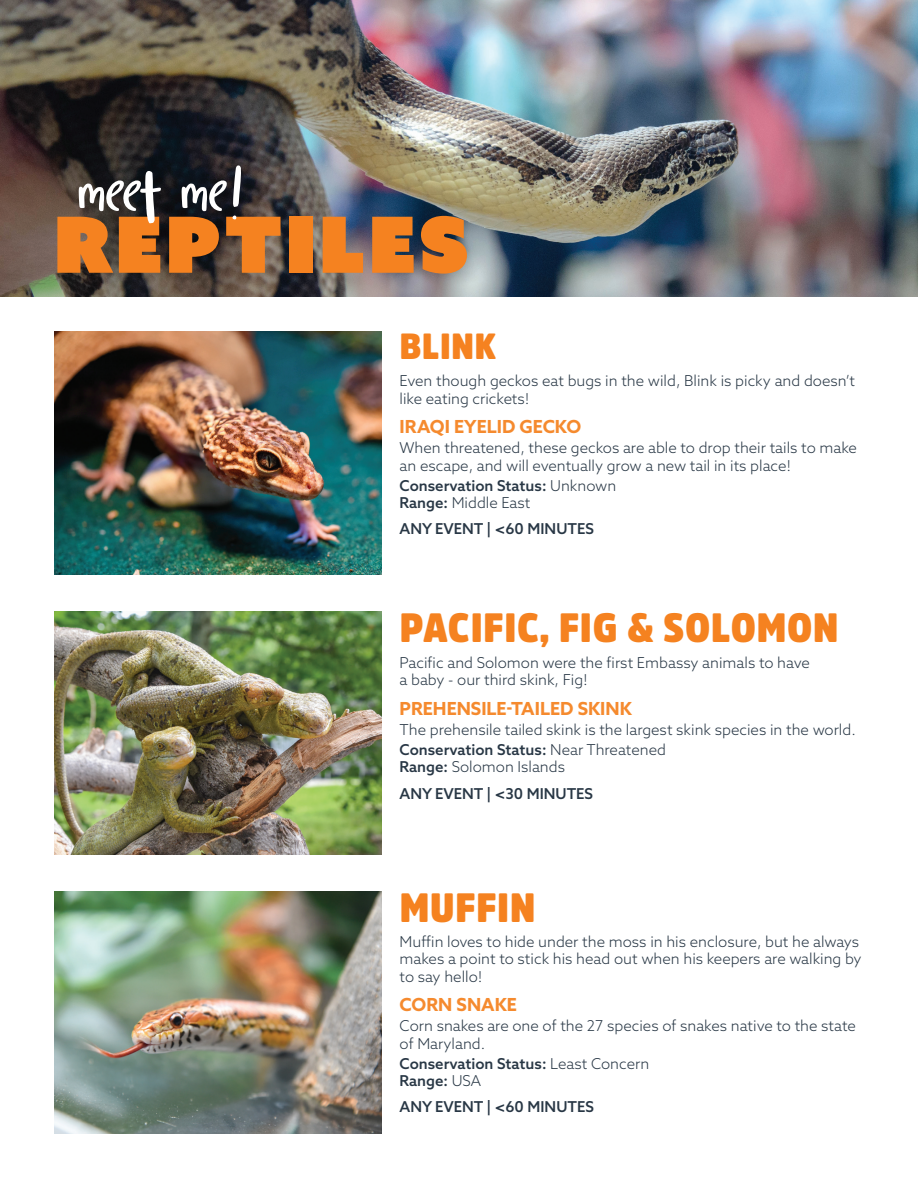
<style>
.page{position:relative;width:918px;height:1188px;background:#fff}
.page>*{position:absolute;margin:0;border:0;box-sizing:border-box;transform-origin:0 0}
.t1{font:77.4px "Azo Sans Uber";letter-spacing:.04em;color:#f58220}
.t2{font:53.25px "Totally Terrific Typeface Two";letter-spacing:.025em;color:#fff}
.t3{font:900 40.5px "Amsi Pro Narw";letter-spacing:.02em;color:#f58220}
.t4{font:900 36px "Amsi Pro Narw";letter-spacing:.02em;color:#f58220}
.t5{font:700 18px "Azo Sans";color:#f58a2e}
.t6{font:300 15px/17.2px "Azo Sans";color:#283745}
.t7{font:500 15px/17.2px "Azo Sans";color:#283745}
.s1{font-weight:300}
.s2{font-weight:500}
</style>
<div class="page">
<img style="left:54px;top:332px;width:328px;height:242px">
<img style="left:54px;top:611px;width:328px;height:243px">
<img style="left:0;top:0;width:918px;height:297px">
<img style="left:54px;top:891px;width:328px;height:243px">
<h2 class="t2" style="left:81px;top:158px;width:165px">meet me!</h2>
<h1 class="t1" style="left:54px;top:193px;width:416px">REPTILES</h1>
<h3 class="t4" style="left:400px;top:321px;width:98px">BLINK</h3>
<p class="t6" style="left:400px;top:372px;width:457px">Even though geckos eat bugs in the wild, Blink is picky and doesn’t like eating crickets!</p>
<p class="t5" style="left:400px;top:415px;width:183px">IRAQI EYELID GECKO</p>
<p class="t6" style="left:400px;top:439px;width:459px">When threatened, these geckos are able to drop their tails to make an escape, and will eventually grow a new tail in its place!</p>
<p class="t7" style="left:400px;top:477px;width:218px">Conservation Status: <span class="s1">Unknown<br></span>Range: <span class="s1">Middle East</span></p>
<p class="t7" style="left:400px;top:520px;width:196px">ANY EVENT | &lt;60 MINUTES</p>
<h3 class="t3" style="left:400px;top:599px;width:440px">PACIFIC, FIG &amp; SOLOMON</h3>
<p class="t6" style="left:400px;top:654px;width:412px">Pacific and Solomon were the first Embassy animals to have a baby - our third skink, Fig!</p>
<p class="t5" style="left:400px;top:696px;width:234px">PREHENSILE-TAILED SKINK</p>
<p class="t6" style="left:400px;top:719px;width:458px;line-height:20.2px">The prehensile tailed skink is the largest skink species in the world.<br><span class="s2">Conservation Status:</span> Near Threatened</p>
<p class="t7" style="left:400px;top:754px;width:195px;line-height:26.2px">Range: <span class="s1">Solomon Islands<br></span>ANY EVENT | &lt;30 MINUTES</p>
<h3 class="t3" style="left:400px;top:880px;width:137px">MUFFIN</h3>
<p class="t6" style="left:400px;top:933px;width:464px">Muffin loves to hide under the moss in his enclosure, but he always makes a point to stick his head out when his keepers are walking by to say hello!</p>
<p class="t5" style="left:400px;top:993px;width:119px">CORN SNAKE</p>
<p class="t6" style="left:400px;top:1017px;width:458px">Corn snakes are one of the 27 species of snakes native to the state of Maryland.</p>
<p class="t7" style="left:400px;top:1055px;width:251px">Conservation Status: <span class="s1">Least Concern<br></span>Range: <span class="s1">USA</span></p>
<p class="t7" style="left:400px;top:1098px;width:196px">ANY EVENT | &lt;60 MINUTES</p>
</div>
